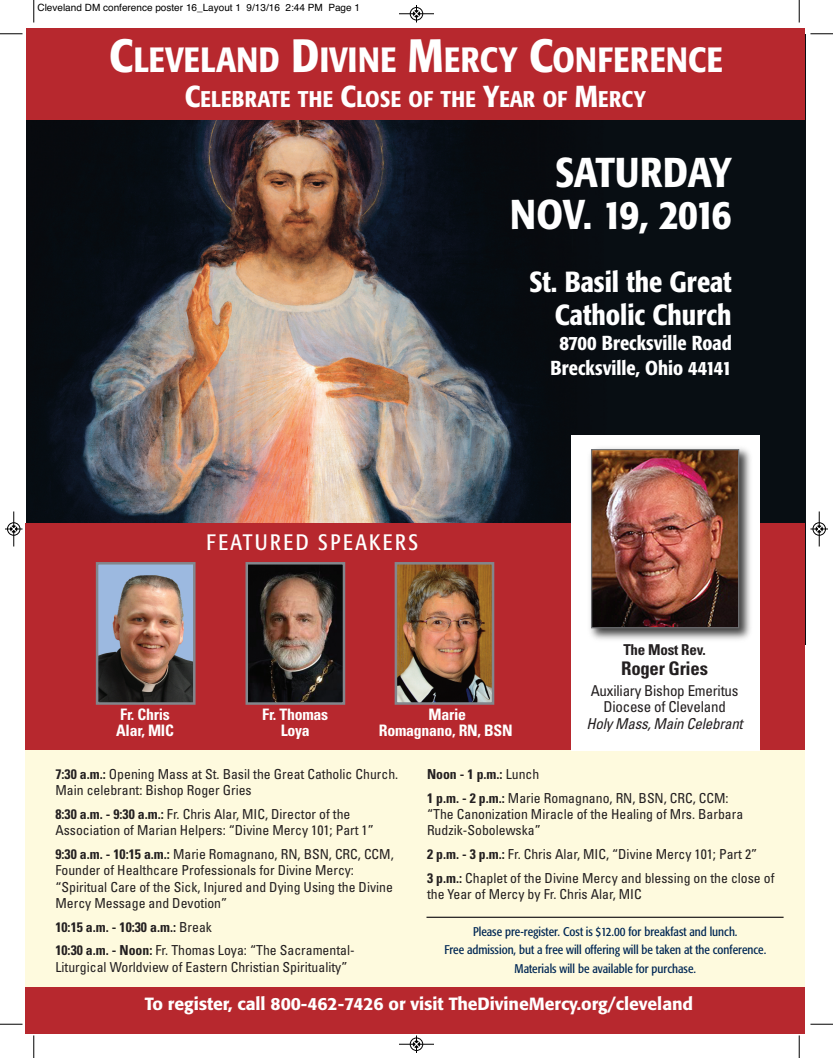
<style>
.page{position:relative;width:833px;height:1058px;background:#fff}
.page>*{position:absolute;margin:0;border:0;box-sizing:border-box;transform-origin:0 0}
.t1{font:500 condensed 41.25px/41.2px "Formata";letter-spacing:-.01em;color:#fff;text-align:right}
.t2{font:500 condensed 34.75px "Formata";letter-spacing:.02em;color:#fff}
.t3{font:500 condensed 28.75px/32.5px "Formata";color:#fff;text-align:right}
.t4{font:500 condensed 22.5px "Formata";letter-spacing:.01em;color:#fff}
.t5{font:condensed 22.12px "Formata";letter-spacing:.12em;color:#fff}
.t6{font:500 condensed 20px/25px "Formata";color:#fff;text-align:center}
.t7{font:700 condensed 18.75px "Univers";letter-spacing:-.015em;color:#231f20}
.t8{font:500 17.5px "Formata";letter-spacing:-.005em;color:#fff}
.t9{font:700 condensed 15.75px/15.8px "Univers";letter-spacing:-.015em;color:#fff;text-align:center}
.t10{font:condensed 15px/16.2px "Univers";letter-spacing:-.015em;color:#231f20;text-align:center}
.t11{font:italic condensed 15px "Univers";letter-spacing:-.015em;color:#231f20}
.t12{font:700 condensed 15px "Univers";letter-spacing:-.015em;color:#231f20}
.t13{font:condensed 13.75px/16.2px "Univers";color:#231f20}
.t14{font:700 condensed 13.75px/23.8px "Univers";color:#231f20}
.t15{font:condensed 12.5px/18.8px "Formata";color:#002754;text-align:center}
.t16{font:10px "Helvetica";color:#000}
.s1{font-size:46.25px}
.s2{font-size:30px}
.s3{font-weight:700}
.s4{font-weight:400}
</style>
<div class="page">
<img style="left:27px;top:119px;width:778px;height:404px">
<div style="left:25px;top:523px;width:780px;height:227px;background:#b7282e"></div>
<div style="left:571px;top:434px;width:188px;height:316px;background:#fff"></div>
<div style="left:26px;top:987px;width:778px;height:46px;background:#b7282e"></div>
<img style="left:590px;top:448px;width:161px;height:192px">
<img style="left:593px;top:451px;width:144px;height:175px">
<div style="left:591px;top:449px;width:148px;height:179px;border:1px solid #6c6d70"></div>
<div style="left:27px;top:28px;width:778px;height:91px;background:#b7282e"></div>
<img style="left:99px;top:565px;width:93px;height:136px">
<div style="left:96px;top:562px;width:99px;height:142px;border:2px solid #83868c"></div>
<img style="left:248px;top:565px;width:94px;height:136px">
<div style="left:245px;top:562px;width:100px;height:142px;border:2px solid #83868c"></div>
<img style="left:397px;top:565px;width:94px;height:136px">
<div style="left:394px;top:562px;width:100px;height:142px;border:2px solid #83868c"></div>
<hr style="left:426px;top:916px;width:357px;height:2px;background:#231f20">
<svg style="left:33px;top:0;width:2px;height:22px"></svg>
<svg style="left:0;top:33px;width:22px;height:2px"></svg>
<svg style="left:798px;top:0;width:2px;height:22px"></svg>
<svg style="left:810px;top:33px;width:22px;height:2px"></svg>
<svg style="left:33px;top:1035px;width:2px;height:23px"></svg>
<svg style="left:0;top:1023px;width:22px;height:2px"></svg>
<svg style="left:798px;top:1035px;width:2px;height:23px"></svg>
<svg style="left:810px;top:1023px;width:22px;height:2px"></svg>
<hr style="left:399px;top:14px;width:35px;height:1px;background:#000">
<div style="left:410px;top:7px;width:13px;height:13px;border:1px solid #000;border-radius:50%"></div>
<svg style="left:413px;top:5px;width:6px;height:17px"></svg>
<hr style="left:399px;top:1044px;width:35px;height:1px;background:#000">
<div style="left:410px;top:1037px;width:13px;height:13px;border:1px solid #000;border-radius:50%"></div>
<svg style="left:413px;top:1035px;width:6px;height:17px"></svg>
<hr style="left:14px;top:511px;width:1px;height:35px;background:#000">
<div style="left:7px;top:522px;width:13px;height:13px;border:1px solid #000;border-radius:50%"></div>
<svg style="left:5px;top:526px;width:17px;height:6px"></svg>
<hr style="left:819px;top:511px;width:1px;height:35px;background:#000">
<div style="left:812px;top:522px;width:13px;height:13px;border:1px solid #000;border-radius:50%"></div>
<svg style="left:810px;top:526px;width:18px;height:6px"></svg>
<p class="t16" style="left:38px;top:2px;width:324px">Cleveland DM conference poster 16_Layout 1 9/13/16 2:44 PM Page 1</p>
<h2 class="t2" style="left:109px;top:46px;width:614px"><span class="s1">C</span>LEVELAND <span class="s1">D</span>IVINE <span class="s1">M</span>ERCY <span class="s1">C</span>ONFERENCE</h2>
<h3 class="t4" style="left:185px;top:91px;width:462px"><span class="s2">C</span>ELEBRATE THE <span class="s2">C</span>LOSE OF THE <span class="s2">Y</span>EAR OF <span class="s2">M</span>ERCY</h3>
<h3 class="t5" style="left:206px;top:532px;width:213px">FEATURED SPEAKERS</h3>
<h1 class="t1" style="left:510px;top:155px;width:223px">SATURDAY<br>NOV. 19, 2016</h1>
<h3 class="t3" style="left:529px;top:268px;width:204px">St. Basil the Great<br>Catholic Church</h3>
<h3 class="t6" style="left:550px;top:332px;width:182px">8700 Brecksville Road<br>Brecksville, Ohio 44141</h3>
<p class="t12" style="left:623px;top:644px;width:84px">The Most Rev.</p>
<h3 class="t7" style="left:621px;top:661px;width:88px">Roger Gries</h3>
<p class="t10" style="left:590px;top:684px;width:149px">Auxiliary Bishop Emeritus<br>Diocese of Cleveland</p>
<p class="t11" style="left:586px;top:717px;width:158px">Holy Mass, Main Celebrant</p>
<p class="t9" style="left:116px;top:707px;width:59px;text-align:left">Fr. Chris<br>Alar, MIC</p>
<p class="t13" style="left:55px;top:767px;width:344px"><span class="s3">7:30 a.m.:</span> Opening Mass at St. Basil the Great Catholic Church.<br>Main celebrant: Bishop Roger Gries</p>
<p class="t13" style="left:55px;top:807px;width:320px"><span class="s3">8:30 a.m. - 9:30 a.m.:</span> Fr. Chris Alar, MIC, Director of the<br>Association of Marian Helpers: “Divine Mercy 101; Part 1”</p>
<p class="t13" style="left:55px;top:847px;width:340px"><span class="s3">9:30 a.m. - 10:15 a.m.:</span> Marie Romagnano, RN, BSN, CRC, CCM, Founder of Healthcare Professionals for Divine Mercy: “Spiritual Care of the Sick, Injured and Dying Using the Divine Mercy Message and Devotion”</p>
<p class="t14" style="left:55px;top:916px;width:301px">10:15 a.m. - 10:30 a.m.: <span class="s4">Break<br></span>10:30 a.m. - Noon: <span class="s4">Fr. Thomas Loya: “The Sacramental-</span></p>
<p class="t13" style="left:55px;top:959px;width:293px">Liturgical Worldview of Eastern Christian Spirituality”</p>
<p class="t9" style="left:262px;top:707px;width:68px">Fr. Thomas<br>Loya</p>
<p class="t9" style="left:379px;top:707px;width:135px">Marie<br>Romagnano, RN, BSN</p>
<p class="t13" style="left:427px;top:763px;width:303px;line-height:23.8px"><span class="s3">Noon - 1 p.m.:</span> Lunch<br><span class="s3">1 p.m. - 2 p.m.:</span> Marie Romagnano, RN, BSN, CRC, CCM:</p>
<p class="t13" style="left:427px;top:807px;width:318px">“The Canonization Miracle of the Healing of Mrs. Barbara<br>Rudzik-Sobolewska”</p>
<p class="t13" style="left:427px;top:843px;width:349px;line-height:23.8px"><span class="s3">2 p.m. - 3 p.m.:</span> Fr. Chris Alar, MIC, “Divine Mercy 101; Part 2”<br><span class="s3">3 p.m.:</span> Chaplet of the Divine Mercy and blessing on the close of</p>
<p class="t13" style="left:427px;top:887px;width:216px">the Year of Mercy by Fr. Chris Alar, MIC</p>
<p class="t15" style="left:444px;top:922px;width:323px">Please pre-register. Cost is $12.00 for breakfast and lunch.<br>Free admission, but a free will offering will be taken at the conference.<br>Materials will be available for purchase.</p>
<p class="t8" style="left:145px;top:996px;width:549px">To register, call 800-462-7426 or visit TheDivineMercy.org/cleveland</p>
</div>
